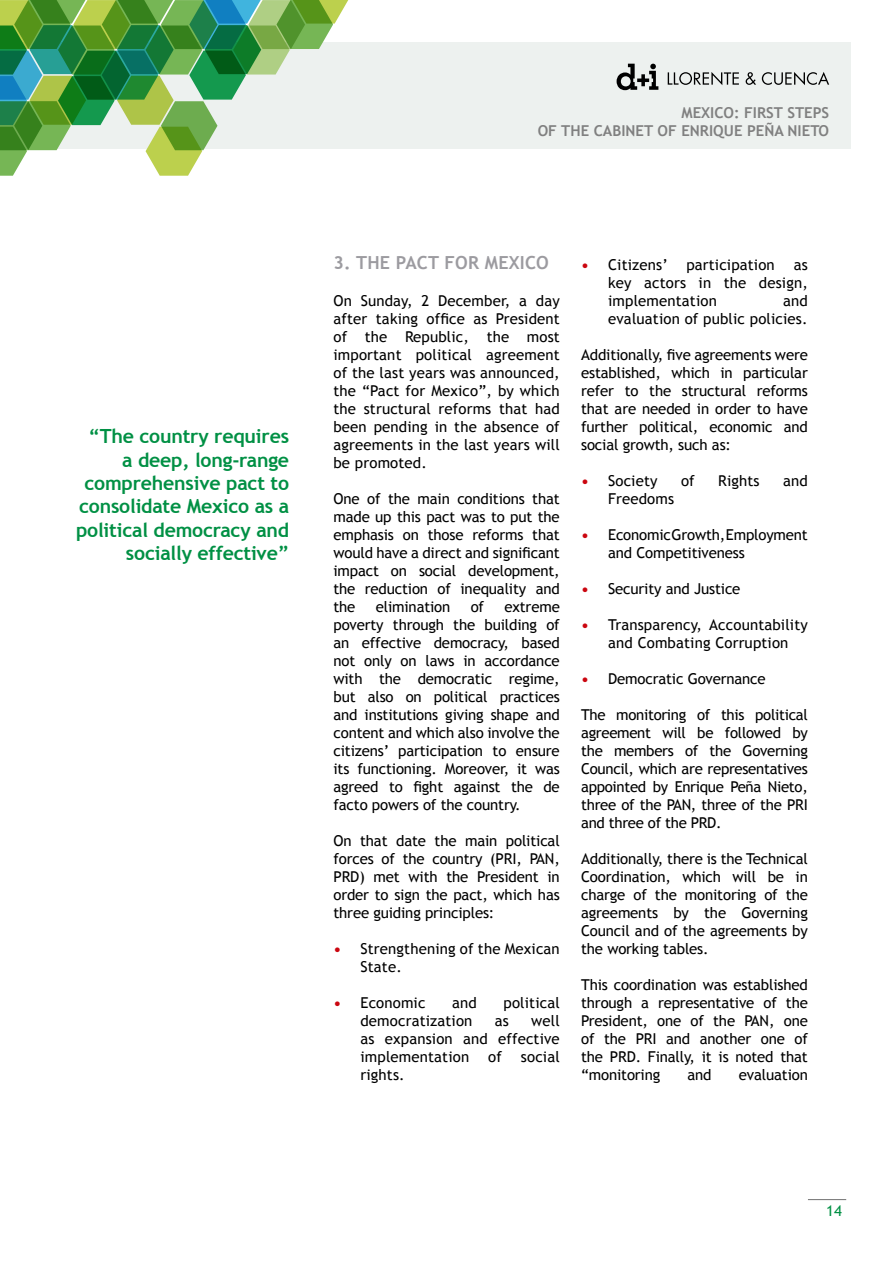
<style>
.page{position:relative;width:893px;height:1263px;background:#fff}
.page>*{position:absolute;margin:0;border:0;box-sizing:border-box;transform-origin:0 0}
.t1{font:700 19.5px/23.4px "Trebuchet MS";letter-spacing:-.01em;color:#009044;text-align:right}
.t2{font:700 18px "Trebuchet MS";letter-spacing:.01em;color:#9c9ba0}
.t3{font:15px/18px "Trebuchet MS";letter-spacing:-.01em;color:#000;text-align:justify}
.t4{font:15px/18px "Trebuchet MS";letter-spacing:.01em;color:#000}
.t5{font:700 15px/18px "Trebuchet MS";color:#808080;text-align:right}
.t6{font:15px "Trebuchet MS";color:#009044}
.s1{font-weight:700;color:#cb0610}
</style>
<div class="page">
<div style="left:0;top:43px;width:850px;height:106px;background:#edf1ef"></div>
<svg style="left:0;top:0;width:348px;height:176px"></svg>
<svg style="left:668px;top:72px;width:71px;height:13px"></svg>
<svg style="left:746px;top:72px;width:10px;height:13px"></svg>
<svg style="left:762px;top:72px;width:67px;height:13px"></svg>
<svg style="left:617px;top:64px;width:41px;height:26px"></svg>
<hr style="left:808px;top:1199px;width:38px;height:1px;background:#808080">
<p class="t5" style="left:538px;top:104px;width:293px">Mexico: First steps<br>of the cabinet of Enrique Peña Nieto</p>
<h1 class="t1" style="left:76px;top:424px;width:215px">“The country requires a deep, long-range comprehensive pact to consolidate Mexico as a political democracy and socially effective”</h1>
<p class="t2" style="left:333px;top:251px;width:217px">3. THE PACT FOR MEXICO</p>
<p class="t3" style="left:333px;top:292px;width:228px">On Sunday, 2 December, a day after taking office as President of the Republic, the most important political agreement of the last years was announced, the “Pact for Mexico”, by which the structural reforms that had been pending in the absence of agreements in the last years will be promoted.</p>
<p class="t3" style="left:333px;top:490px;width:228px">One of the main conditions that made up this pact was to put the emphasis on those reforms that would have a direct and significant impact on social development, the reduction of inequality and the</p>
<p class="t3" style="left:376px;top:598px;width:76px">elimination</p>
<p class="t3" style="left:471px;top:598px;width:15px">of</p>
<p class="t3" style="left:333px;top:598px;width:228px;text-indent:171px">extreme poverty through the building of an effective democracy, based not only on laws in accordance with the democratic regime, but also on political practices and institutions giving shape and content and which also involve the citizens’ participation to ensure its functioning. Moreover, it was agreed to fight against the de facto powers of the country.</p>
<p class="t3" style="left:333px;top:832px;width:228px">On that date the main political forces of the country (PRI, PAN, PRD) met with the President in order to sign the pact, which has three guiding principles:</p>
<p class="t4" style="left:360px;top:940px;width:201px;text-indent:-27px"><span class="s1">•</span> Strengthening of the Mexican<br>State.</p>
<p class="t4" style="left:333px;top:994px;width:93px"><span class="s1">•</span> Economic</p>
<p class="t3" style="left:452px;top:994px;width:26px">and</p>
<p class="t4" style="left:504px;top:994px;width:58px">political</p>
<p class="t4" style="left:360px;top:1012px;width:113px">democratization</p>
<p class="t3" style="left:495px;top:1012px;width:16px">as</p>
<p class="t3" style="left:360px;top:1012px;width:201px;text-indent:171px">well as expansion and effective implementation</p>
<p class="t3" style="left:488px;top:1048px;width:15px">of</p>
<p class="t3" style="left:521px;top:1048px;width:40px">social</p>
<p class="t3" style="left:360px;top:1066px;width:46px">rights.</p>
<p class="t4" style="left:581px;top:256px;width:195px"><span class="s1">•</span> Citizens’ participation</p>
<p class="t3" style="left:608px;top:256px;width:201px;text-indent:186px">as key actors in the design, implementation</p>
<p class="t4" style="left:608px;top:292px;width:201px;text-align:right">and<br>evaluation of public policies.</p>
<p class="t3" style="left:581px;top:346px;width:228px">Additionally, five agreements were established, which in particular refer to the structural reforms that are needed in order to have further political, economic and social growth, such as:</p>
<p class="t4" style="left:581px;top:472px;width:78px"><span class="s1">•</span> Society</p>
<p class="t3" style="left:681px;top:472px;width:15px">of</p>
<p class="t3" style="left:718px;top:472px;width:43px">Rights</p>
<p class="t3" style="left:783px;top:472px;width:26px">and</p>
<p class="t4" style="left:608px;top:490px;width:68px">Freedoms</p>
<p class="t3" style="left:608px;top:526px;width:201px;text-indent:-27px"><span class="s1">•</span> Economic Growth, Employment and Competitiveness</p>
<p class="t3" style="left:581px;top:580px;width:161px"><span class="s1">•</span> Security and Justice</p>
<p class="t4" style="left:581px;top:616px;width:228px;text-align:center"><span class="s1">•</span> Transparency, Accountability and Combating Corruption</p>
<p class="t3" style="left:581px;top:670px;width:186px"><span class="s1">•</span> Democratic Governance</p>
<p class="t3" style="left:581px;top:706px;width:228px">The monitoring of this political agreement will be followed by the members of the Governing Council, which are representatives appointed by Enrique Peña Nieto, three of the PAN, three of the PRI and three of the PRD.</p>
<p class="t3" style="left:581px;top:850px;width:228px">Additionally, there is the Technical Coordination, which will be in charge of the monitoring of the agreements by the Governing Council and of the agreements by the working tables.</p>
<p class="t3" style="left:581px;top:976px;width:228px">This coordination was established through a representative of the President, one of the PAN, one of the PRI and another one of the PRD. Finally, it is noted that “monitoring</p>
<p class="t3" style="left:687px;top:1066px;width:26px">and</p>
<p class="t3" style="left:739px;top:1066px;width:70px">evaluation</p>
<p class="t6" style="left:826px;top:1201px;width:17px">14</p>
</div>
